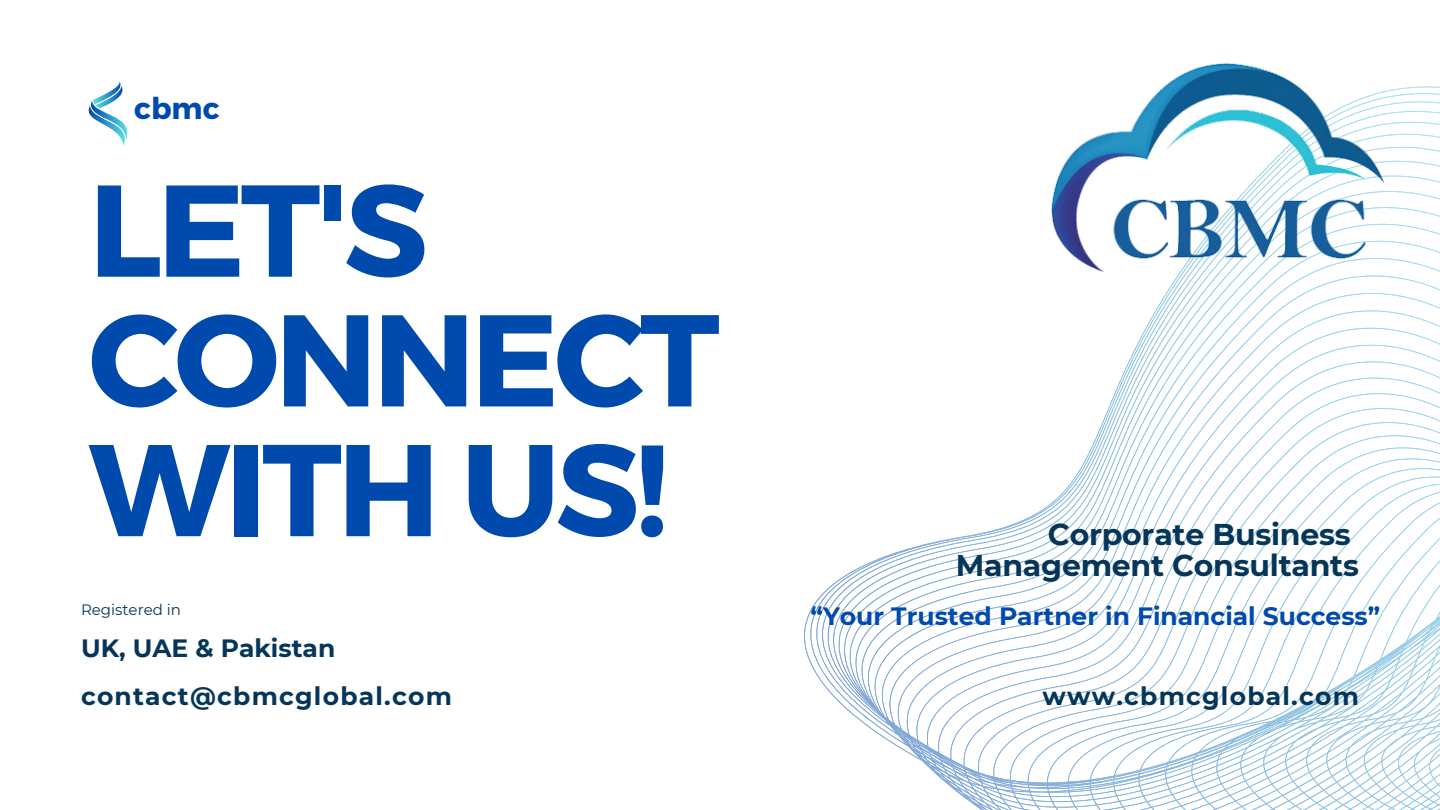
<style>
.page{position:relative;width:1440px;height:810px;background:#fff}
.page>*{position:absolute;margin:0;border:0;box-sizing:border-box;transform-origin:0 0}
.t1{font:700 130.3px/129.8px "Montserrat";letter-spacing:-.035em;color:#004aad}
.t2{font:700 30px/31.5px "Montserrat";letter-spacing:-.01em;color:#053659;text-align:right}
.t3{font:700 30px "Montserrat";color:#004aad}
.t4{font:700 25px "Montserrat";letter-spacing:.05em;color:#053659}
.t5{font:700 25px "Montserrat";color:#004aad}
.t6{font:700 25px "Montserrat";color:#053659}
.t7{font:15px "Montserrat";color:#053659}
</style>
<div class="page">
<svg style="left:804px;top:86px;width:636px;height:724px"></svg>
<img style="left:1047px;top:63px;width:341px;height:221px">
<svg style="left:88px;top:81px;width:40px;height:65px"></svg>
<p class="t3" style="left:134px;top:89px;width:87px">cbmc</p>
<p class="t1" style="left:89px;top:159px;width:632px">LET'S<br>CONNECT<br>WITH US!</p>
<h2 class="t7" style="left:81px;top:601px;width:102px">Registered in</h2>
<h1 class="t6" style="left:81px;top:633px;width:256px">UK, UAE &amp; Pakistan</h1>
<p class="t2" style="left:956px;top:518px;width:405px">Corporate Business<br>Management Consultants</p>
<h3 class="t5" style="left:811px;top:600px;width:571px">“Your Trusted Partner in Financial Success”</h3>
<p class="t4" style="left:81px;top:681px;width:372px">contact@cbmcglobal.com</p>
<h3 class="t4" style="left:1042px;top:681px;width:318px">www.cbmcglobal.com</h3>
</div>
